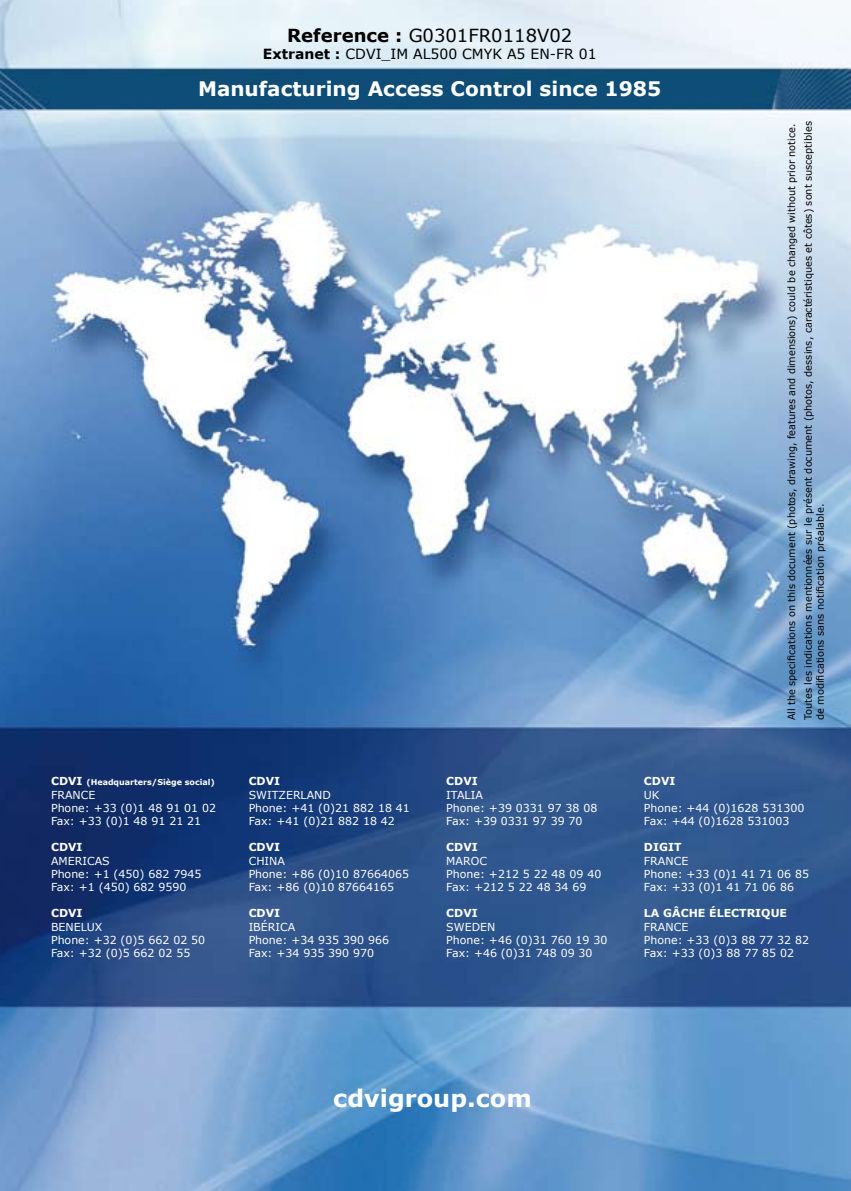
<style>
.page{position:relative;width:851px;height:1191px;background:#fff}
.page>*{position:absolute;margin:0;border:0;box-sizing:border-box;transform-origin:0 0}
.t1{font:700 24px "Verdana";color:#fff}
.t2{font:700 20px "Verdana";color:#fff}
.t3{font:18px "Verdana";color:#000}
.t4{font:14px "Verdana";color:#000}
.t5{font:11px/13.2px "Verdana";color:#fff}
.t6{font:700 11px "Verdana";color:#fff}
.t7{font:10px/12px "Verdana";color:#000}
.t8{font:700 8px "Verdana";color:#fff}
.s1{font-weight:700}
.s2{font-size:11px}
</style>
<div class="page">
<img style="left:0;top:0;width:850px;height:1191px">
<h3 class="t3" style="left:287px;top:24px;width:287px"><span class="s1">Reference :</span> G0301FR0118V02</h3>
<p class="t4" style="left:263px;top:45px;width:335px"><span class="s1">Extranet :</span> CDVI_IM AL500 CMYK A5 EN-FR 01</p>
<h2 class="t2" style="left:198px;top:76px;width:465px">Manufacturing Access Control since 1985</h2>
<p class="t7" style="left:801px;top:720px;width:600px;rotate:-90deg">Toutes les indications mentionnées sur le présent document (photos, dessins, caractéristiques et côtes) sont susceptibles de modifications sans notification préalable.</p>
<p class="t7" style="left:785px;top:720px;width:598px;rotate:-90deg">All the specifications on this document (photos, drawing, features and dimensions) could be changed without prior notice.</p>
<p class="t8" style="left:51px;top:777px;width:165px"><span class="s2">CDVI</span> (Headquarters/Siège social)</p>
<p class="t5" style="left:51px;top:787px;width:166px">FRANCE<br>Phone: +33 (0)1 48 91 01 02<br>Fax: +33 (0)1 48 91 21 21</p>
<p class="t6" style="left:51px;top:840px;width:33px">CDVI</p>
<p class="t5" style="left:51px;top:853px;width:152px">AMERICAS<br>Phone: +1 (450) 682 7945<br>Fax: +1 (450) 682 9590</p>
<p class="t6" style="left:51px;top:906px;width:33px">CDVI</p>
<p class="t5" style="left:51px;top:919px;width:156px">BENELUX<br>Phone: +32 (0)5 662 02 50<br>Fax: +32 (0)5 662 02 55</p>
<p class="t6" style="left:249px;top:774px;width:33px">CDVI</p>
<p class="t5" style="left:249px;top:787px;width:163px">SWITZERLAND<br>Phone: +41 (0)21 882 18 41<br>Fax: +41 (0)21 882 18 42</p>
<p class="t6" style="left:249px;top:840px;width:33px">CDVI</p>
<p class="t5" style="left:249px;top:853px;width:162px">CHINA<br>Phone: +86 (0)10 87664065<br>Fax: +86 (0)10 87664165</p>
<p class="t6" style="left:249px;top:906px;width:33px">CDVI</p>
<p class="t5" style="left:249px;top:919px;width:142px">IBÉRICA<br>Phone: +34 935 390 966<br>Fax: +34 935 390 970</p>
<p class="t6" style="left:446px;top:774px;width:33px">CDVI</p>
<p class="t5" style="left:446px;top:787px;width:153px">ITALIA<br>Phone: +39 0331 97 38 08<br>Fax: +39 0331 97 39 70</p>
<p class="t6" style="left:446px;top:840px;width:33px">CDVI</p>
<p class="t5" style="left:446px;top:853px;width:156px">MAROC<br>Phone: +212 5 22 48 09 40<br>Fax: +212 5 22 48 34 69</p>
<p class="t6" style="left:446px;top:906px;width:33px">CDVI</p>
<p class="t5" style="left:446px;top:919px;width:163px">SWEDEN<br>Phone: +46 (0)31 760 19 30<br>Fax: +46 (0)31 748 09 30</p>
<p class="t6" style="left:643px;top:774px;width:33px">CDVI</p>
<p class="t5" style="left:643px;top:787px;width:162px">UK<br>Phone: +44 (0)1628 531300<br>Fax: +44 (0)1628 531003</p>
<p class="t6" style="left:643px;top:840px;width:39px">DIGIT</p>
<p class="t5" style="left:643px;top:853px;width:166px">FRANCE<br>Phone: +33 (0)1 41 71 06 85<br>Fax: +33 (0)1 41 71 06 86</p>
<p class="t6" style="left:643px;top:906px;width:145px">LA GÂCHE ÉLECTRIQUE</p>
<p class="t5" style="left:643px;top:919px;width:166px">FRANCE<br>Phone: +33 (0)3 88 77 32 82<br>Fax: +33 (0)3 88 77 85 02</p>
<h1 class="t1" style="left:333px;top:1082px;width:200px">cdvigroup.com</h1>
</div>
